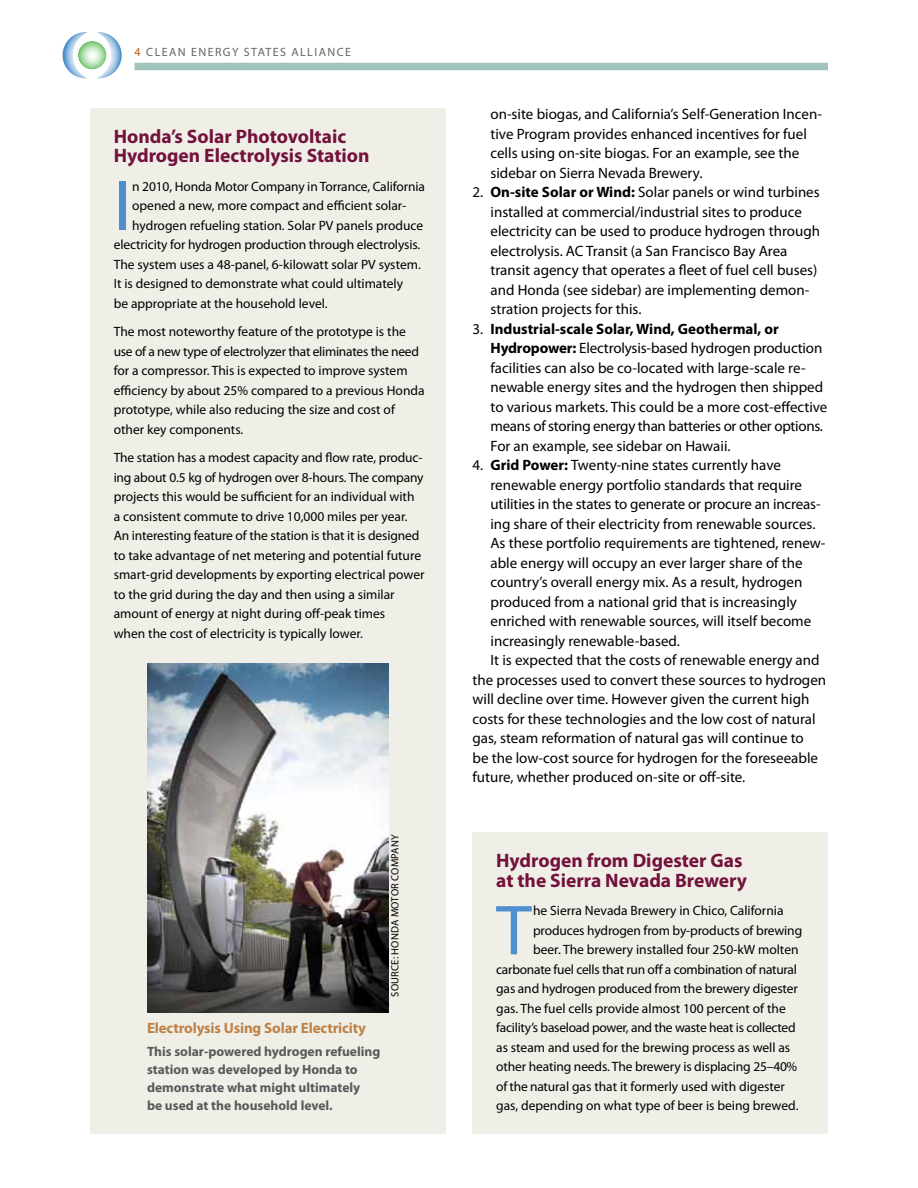
<style>
.page{position:relative;width:918px;height:1188px;background:#fff}
.page>*{position:absolute;margin:0;border:0;box-sizing:border-box;transform-origin:0 0}
.t1{font:71.4px "Myriad Pro";color:#4d90cd}
.t2{font:700 19.5px/19.5px "Myriad Pro";color:#72123d}
.t3{font:15px/19.5px "Myriad Pro";color:#000}
.t4{font:700 15px "Myriad Pro";letter-spacing:-.01em;color:#be8147}
.t5{font:13.5px/19.5px "Myriad Pro";color:#000}
.t6{font:700 13.5px/18px "Myriad Pro";color:#58595b}
.t7{font:13.5px "Myriad Pro";letter-spacing:-.02em;color:#000}
.t8{font:12px "Myriad Pro";letter-spacing:.12em;color:#636466}
.t9{font:10.5px "Myriad Pro";color:#000}
.s1{color:#b06010}
.s2{font-weight:700}
</style>
<div class="page">
<div style="left:135px;top:63px;width:693px;height:7px;background:#a1c4bc"></div>
<svg style="left:62px;top:32px;width:60px;height:47px"></svg>
<svg style="left:78px;top:41px;width:28px;height:28px"></svg>
<div style="left:90px;top:108px;width:356px;height:1026px;background:#f0efe7"></div>
<img style="left:147px;top:663px;width:242px;height:350px">
<div style="left:472px;top:832px;width:356px;height:302px;background:#f0efe7"></div>
<p class="t8" style="left:135px;top:44px;width:218px"><span class="s1">4</span> Clean Energy stat es all iance</p>
<h2 class="t2" style="left:114px;top:126px;width:257px">Honda’s Solar Photovoltaic<br>Hydrogen Electrolysis Station</h2>
<h1 class="t1" style="left:114px;top:162px;width:8px">I</h1>
<p class="t5" style="left:132px;top:176px;width:294px">n 2010, Honda Motor Company in Torrance, California</p>
<p class="t5" style="left:132px;top:196px;width:276px">opened a new, more compact and efficient solar-</p>
<p class="t5" style="left:132px;top:215px;width:293px">hydrogen refueling station. Solar PV panels produce</p>
<p class="t5" style="left:114px;top:235px;width:308px">electricity for hydrogen production through electrolysis.</p>
<p class="t5" style="left:114px;top:254px;width:309px">The system uses a 48-panel, 6-kilowatt solar PV system.</p>
<p class="t5" style="left:114px;top:274px;width:291px">It is designed to demonstrate what could ultimately</p>
<p class="t5" style="left:114px;top:293px;width:215px">be appropriate at the household level.</p>
<p class="t5" style="left:114px;top:322px;width:312px">The most noteworthy feature of the prototype is the use of a new type of electrolyzer that eliminates the need for a compressor. This is expected to improve system efficiency by about 25% compared to a previous Honda prototype, while also reducing the size and cost of other key components.</p>
<p class="t5" style="left:114px;top:448px;width:312px">The station has a modest capacity and flow rate, produc&shy;ing about 0.5 kg of hydrogen over 8-hours. The company projects this would be sufficient for an individual with<br>a consistent commute to drive 10,000 miles per year.<br>An interesting feature of the station is that it is designed to take advantage of net metering and potential future smart-grid developments by exporting electrical power to the grid during the day and then using a similar amount of energy at night during off-peak times<br>when the cost of electricity is typically lower.</p>
<p class="t4" style="left:147px;top:1018px;width:221px">Electrolysis Using Solar Electricity</p>
<p class="t6" style="left:147px;top:1042px;width:235px">This solar-powered hydrogen refueling station was developed by Honda to demonstrate what might ultimately<br>be used at the household level.</p>
<p class="t9" style="left:389px;top:997px;width:164px;rotate:-90deg">Source: Honda Motor Company</p>
<p class="t3" style="left:490px;top:104px;width:333px">on-site biogas, and California’s Self-Generation I ncen&shy;tive Program provides enhanced incentives for fuel cells using on-site biogas. For an example, see the sidebar on Sierra Nevada Brewery.</p>
<p class="t3" style="left:490px;top:182px;width:331px;text-indent:-18px">2. <span class="s2">On-site Solar or Wind:</span> Solar panels or wind turbines installed at commercial/industrial sites to produce electricity can be used to produce hydrogen through electrolysis. AC Transit (a San Francisco Bay Area transit agency that operates a fleet of fuel cell buses) and Honda (see sidebar) are implementing demon&shy;stration projects for this.</p>
<p class="t3" style="left:490px;top:319px;width:339px;text-indent:-18px">3. <span class="s2">Industrial-scale Solar, Wind, Geothermal, or Hydropower:</span> Electrolysis-based hydrogen production facilities can also be co-located with large-scale re&shy;newable energy sites and the hydrogen then shipped to various markets. This could be a more cost-effective means of storing energy than batteries or other options.<br>For an example, see sidebar on Hawaii.</p>
<p class="t3" style="left:472px;top:455px;width:310px">4. <span class="s2">Grid Power:</span> Twenty-nine states currently have</p>
<p class="t3" style="left:490px;top:475px;width:313px">renewable energy portfolio standards that require</p>
<p class="t3" style="left:490px;top:494px;width:332px">utilities in the states to generate or procure an increas-</p>
<p class="t3" style="left:490px;top:514px;width:326px">ing share of their electricity from renewable sources.</p>
<p class="t3" style="left:490px;top:533px;width:336px">As these portfolio requirements are tightened, renew-</p>
<p class="t3" style="left:490px;top:553px;width:314px">able energy will occupy an ever larger share of the</p>
<p class="t3" style="left:490px;top:572px;width:313px">country’s overall energy mix. As a result, hydrogen</p>
<p class="t3" style="left:490px;top:592px;width:308px">produced from a national grid that is increasingly</p>
<p class="t3" style="left:490px;top:611px;width:322px">enriched with renewable sources, will itself become</p>
<p class="t3" style="left:490px;top:631px;width:191px">increasingly renewable-based.</p>
<p class="t3" style="left:472px;top:650px;width:349px">I t is expected that the costs of renewable energy and</p>
<p class="t3" style="left:472px;top:670px;width:355px">the processes used to convert these sources to hydrogen</p>
<p class="t3" style="left:472px;top:689px;width:339px">will decline over time. However given the current high</p>
<p class="t3" style="left:472px;top:709px;width:345px">costs for these technologies and the low cost of natural</p>
<p class="t3" style="left:472px;top:728px;width:333px">gas, steam reformation of natural gas will continue to</p>
<p class="t3" style="left:472px;top:748px;width:347px">be the low-cost source for hydrogen for the foreseeable</p>
<p class="t3" style="left:472px;top:767px;width:274px">future, whether produced on-site or off-site.</p>
<h2 class="t2" style="left:496px;top:850px;width:252px">Hydrogen from Digester Gas at the Sierra Nevada Brewery</h2>
<h1 class="t1" style="left:496px;top:886px;width:37px">T</h1>
<p class="t5" style="left:533px;top:901px;width:252px">he Sierra Nevada Brewery in Chico, California</p>
<p class="t5" style="left:533px;top:920px;width:271px">produces hydrogen from by-products of brewing</p>
<p class="t5" style="left:533px;top:940px;width:267px">beer. The brewery installed four 250-kW molten</p>
<p class="t7" style="left:496px;top:961px;width:302px">carbonate fuel cells that run off a combination of natural</p>
<p class="t5" style="left:496px;top:979px;width:303px">gas and hydrogen produced from the brewery digester</p>
<p class="t5" style="left:496px;top:998px;width:291px">gas. The fuel cells provide almost 100 percent of the</p>
<p class="t7" style="left:496px;top:1019px;width:301px">facility’s baseload power, and the waste heat is collected</p>
<p class="t5" style="left:496px;top:1037px;width:296px">as steam and used for the brewing process as well as</p>
<p class="t5" style="left:496px;top:1057px;width:303px">other heating needs. The brewery is displacing 25–40%</p>
<p class="t5" style="left:496px;top:1076px;width:290px">of the natural gas that it formerly used with digester</p>
<p class="t5" style="left:496px;top:1096px;width:304px">gas, depending on what type of beer is being brewed.</p>
</div>
